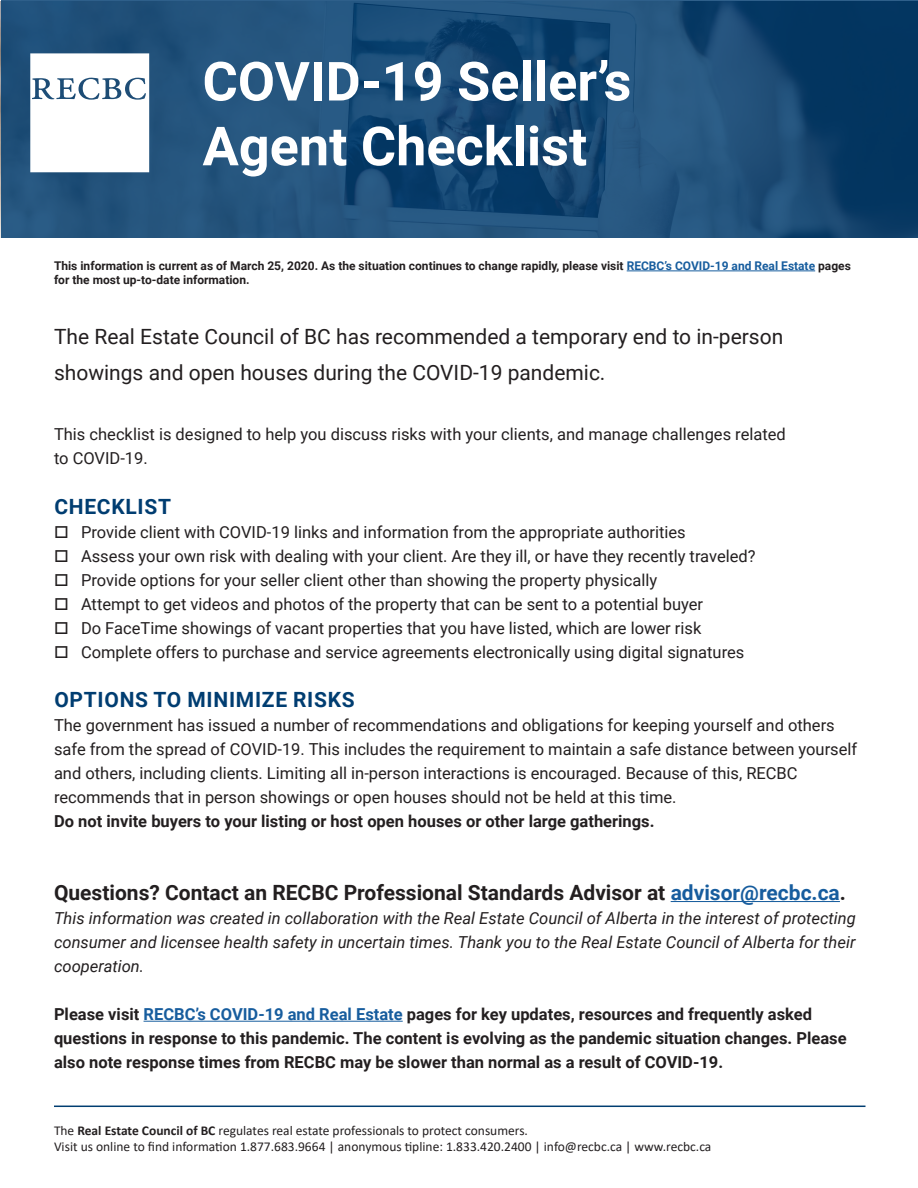
<style>
.page{position:relative;width:918px;height:1188px;background:#fff}
.page>*{position:absolute;margin:0;border:0;box-sizing:border-box;transform-origin:0 0}
.t1{font:700 54px/64.8px "Roboto";color:#fff}
.t2{font:21px/36px "Roboto";color:#231f20}
.t3{font:700 21px "Roboto";color:#231f20}
.t4{font:700 21px "Roboto";letter-spacing:.035em;color:#003d71}
.t5{font:16.5px/24px "Roboto";color:#231f20}
.t6{font:700 16.5px/24px "Roboto";color:#231f20}
.t7{font:italic 16.5px/24px "Roboto";color:#231f20;text-align:justify}
.t8{font:13.5px "Calibri";color:#231f20}
.t9{font:700 12px/14.4px "Roboto";color:#231f20}
.s1{color:#175d9e}
.s2{font-weight:700}
</style>
<div class="page">
<svg style="left:1px;top:0;width:917px;height:238px;background:#1b4c76"></svg>
<hr style="left:54px;top:1106px;width:812px;height:1px;background:#003d71">
<hr style="left:627px;top:271px;width:188px;height:1px;background:#175d9e">
<hr style="left:671px;top:901px;width:169px;height:1px;background:#175d9e">
<hr style="left:144px;top:1021px;width:259px;height:1px;background:#175d9e">
<svg style="left:30px;top:53px;width:119px;height:119px"></svg>
<p class="t1" style="left:202px;top:47px;width:430px">COVID-19 Seller’s<br>Agent Checklist</p>
<p class="t9" style="left:54px;top:258px;width:798px">This information is current as of March 25, 2020. As the situation continues to change rapidly, please visit <span class="s1">RECBC’s COVID-19 and Real Estate</span> pages for the most up-to-date information.</p>
<p class="t2" style="left:54px;top:318px;width:731px">The Real Estate Council of BC has recommended a temporary end to in-person showings and open houses during the COVID-19 pandemic.</p>
<p class="t5" style="left:54px;top:422px;width:733px">This checklist is designed to help you discuss risks with your clients, and manage challenges related to COVID-19.</p>
<p class="t4" style="left:54px;top:491px;width:118px">CHECKLIST</p>
<p class="t5" style="left:54px;top:519px;width:633px">□ Provide client with COVID-19 links and information from the appropriate authorities</p>
<p class="t5" style="left:54px;top:543px;width:703px">□ Assess your own risk with dealing with your client. Are they ill, or have they recently traveled?</p>
<p class="t5" style="left:54px;top:567px;width:605px">□ Provide options for your seller client other than showing the property physically</p>
<p class="t5" style="left:54px;top:591px;width:651px">□ Attempt to get videos and photos of the property that can be sent to a potential buyer</p>
<p class="t5" style="left:54px;top:615px;width:649px">□ Do FaceTime showings of vacant properties that you have listed, which are lower risk</p>
<p class="t5" style="left:54px;top:639px;width:692px">□ Complete offers to purchase and service agreements electronically using digital signatures</p>
<p class="t4" style="left:54px;top:685px;width:302px">OPTIONS TO MINIMIZE RISKS</p>
<p class="t5" style="left:54px;top:712px;width:805px">The government has issued a number of recommendations and obligations for keeping yourself and others safe from the spread of COVID-19. This includes the requirement to maintain a safe distance between yourself and others, including clients. Limiting all in-person interactions is encouraged. Because of this, RECBC recommends that in person showings or open houses should not be held at this time.</p>
<p class="t6" style="left:54px;top:808px;width:602px">Do not invite buyers to your listing or host open houses or other large gatherings.</p>
<p class="t3" style="left:54px;top:878px;width:794px">Questions? Contact an RECBC Professional Standards Advisor at <span class="s1">advisor@recbc.ca</span>.</p>
<p class="t7" style="left:54px;top:906px;width:803px">This information was created in collaboration with the Real Estate Council of Alberta in the interest of protecting consumer and licensee health safety in uncertain times. Thank you to the Real Estate Council of Alberta for their cooperation.</p>
<p class="t6" style="left:54px;top:1002px;width:794px">Please visit <span class="s1">RECBC’s COVID-19 and Real Estate</span> pages for key updates, resources and frequently asked questions in response to this pandemic. The content is evolving as the pandemic situation changes. Please also note response times from RECBC may be slower than normal as a result of COVID-19.</p>
<p class="t8" style="left:54px;top:1121px;width:476px">The <span class="s2">Real Estate Council of BC</span> regulates real estate professionals to protect consumers.</p>
<p class="t8" style="left:54px;top:1137px;width:659px">Visit us online to find information 1.877.683.9664 | anonymous tipline: 1.833.420.2400 | info@recbc.ca | www.recbc.ca</p>
</div>
